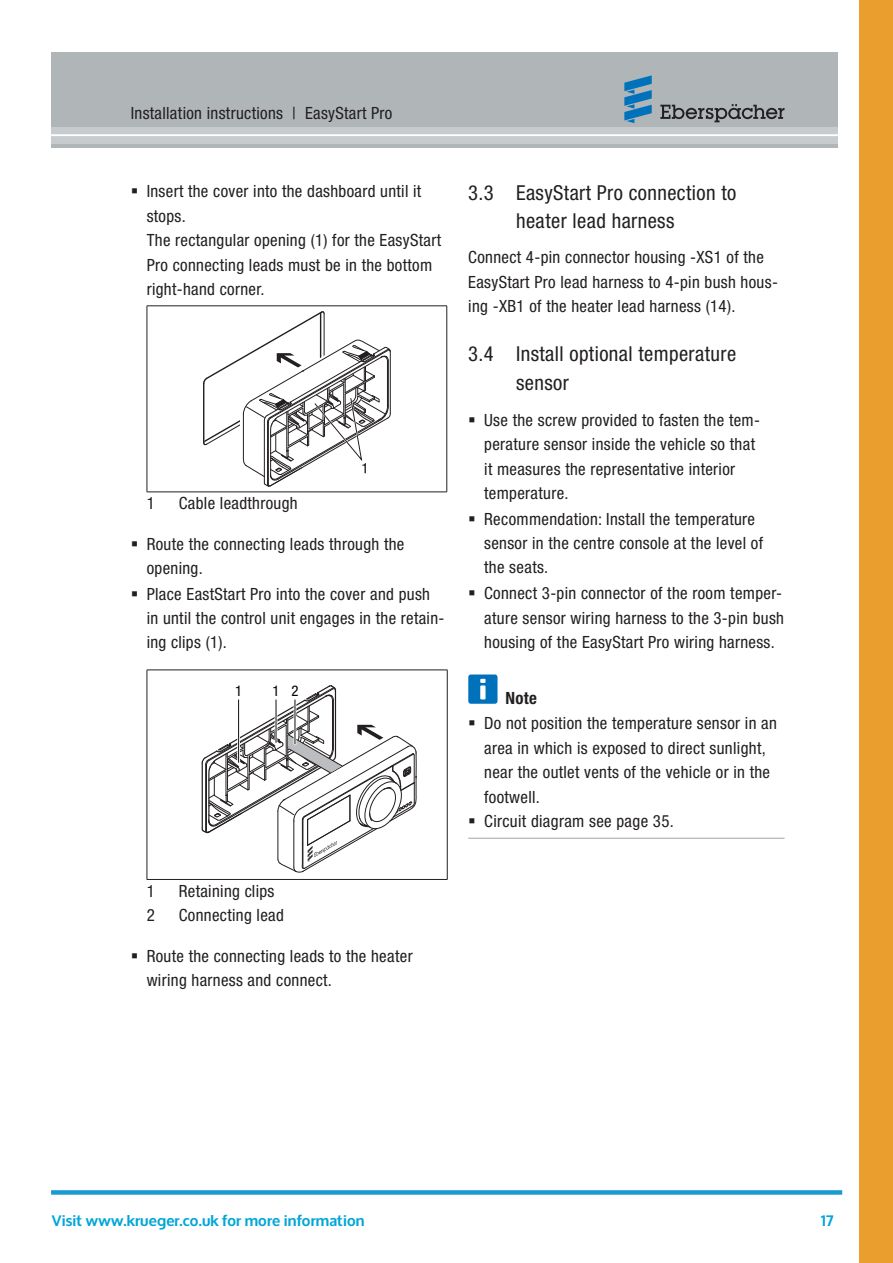
<style>
.page{position:relative;width:893px;height:1263px;background:#fff}
.page>*{position:absolute;margin:0;border:0;box-sizing:border-box;transform-origin:0 0}
.t1{font:condensed 20.7px/28.2px "Helvetica Neue LTW1 G";letter-spacing:.02em;color:#231f20}
.t2{font:condensed 16.8px/24.3px "Helvetica Neue LTW1 G";letter-spacing:.02em;color:#231f20}
.t3{font:700 condensed 16.8px "Helvetica Neue LTW1 G";color:#231f20}
.t4{font:700 15px "Oxygen";letter-spacing:.01em;color:#00a6d7}
.t5{font:condensed 14.7px "Helvetica Neue";color:#000002}
</style>
<div class="page">
<div style="left:859px;top:0;width:34px;height:1263px;background:#ea9e2d"></div>
<div style="left:51px;top:1190px;width:791px;height:5px;background:#199ad1"></div>
<hr style="left:147px;top:306px;width:300px;height:1px;background:#231f20">
<hr style="left:147px;top:306px;width:1px;height:186px;background:#231f20">
<hr style="left:446px;top:306px;width:1px;height:186px;background:#231f20">
<hr style="left:147px;top:492px;width:300px;height:1px;background:#231f20">
<svg style="left:203px;top:311px;width:188px;height:176px"></svg>
<hr style="left:147px;top:670px;width:300px;height:1px;background:#231f20">
<hr style="left:147px;top:670px;width:1px;height:209px;background:#231f20">
<hr style="left:447px;top:670px;width:1px;height:209px;background:#231f20">
<hr style="left:147px;top:879px;width:300px;height:1px;background:#231f20">
<svg style="left:201px;top:685px;width:216px;height:188px"></svg>
<hr style="left:237px;top:700px;width:3px;height:62px;background:#fff">
<hr style="left:238px;top:700px;width:1px;height:62px;background:#0d1111">
<hr style="left:275px;top:700px;width:2px;height:42px;background:#fff">
<hr style="left:276px;top:700px;width:1px;height:42px;background:#0d1111">
<hr style="left:294px;top:700px;width:2px;height:44px;background:#fff">
<hr style="left:295px;top:700px;width:1px;height:44px;background:#0d1111">
<hr style="left:468px;top:837px;width:316px;height:2px;background:#bcbdc0">
<div style="left:468px;top:674px;width:29px;height:30px;background:#0072bc;border-radius:3px"></div>
<svg style="left:480px;top:679px;width:5px;height:20px"></svg>
<div style="left:51px;top:53px;width:787px;height:95px;background:#b0b6b8"></div>
<div style="left:51px;top:127px;width:787px;height:16px;background:#c7cbcd"></div>
<hr style="left:51px;top:134px;width:787px;height:2px;background:#fff">
<svg style="left:660px;top:104px;width:124px;height:18px"></svg>
<svg style="left:624px;top:75px;width:28px;height:48px"></svg>
<p class="t2" style="left:131px;top:101px;width:263px">Installation instructions | EasyStart Pro</p>
<p class="t2" style="left:147px;top:179px;width:296px">Insert the cover into the dashboard until it stops.<br>The rectangular opening (1) for the EasyStart<br>Pro connecting leads must be in the bottom right-hand corner.</p>
<p class="t2" style="left:147px;top:491px;width:10px">1</p>
<p class="t2" style="left:179px;top:491px;width:120px">Cable leadthrough</p>
<p class="t2" style="left:147px;top:531px;width:299px;line-height:24.8px">Route the connecting leads through the opening.<br>Place EastStart Pro into the cover and push in until the control unit engages in the retain&shy;ing clips (1).</p>
<p class="t5" style="left:235px;top:683px;width:9px">1</p>
<p class="t5" style="left:272px;top:683px;width:28px">1 2</p>
<p class="t2" style="left:147px;top:879px;width:10px">1</p>
<p class="t2" style="left:179px;top:879px;width:97px">Retaining clips</p>
<p class="t2" style="left:147px;top:903px;width:10px">2</p>
<p class="t2" style="left:179px;top:903px;width:107px">Connecting lead</p>
<p class="t2" style="left:147px;top:943px;width:267px">Route the connecting leads to the heater wiring harness and connect.</p>
<p class="t1" style="left:516px;top:179px;width:222px;text-indent:-48px">3.3 EasyStart Pro connection to heater lead harness</p>
<p class="t2" style="left:468px;top:245px;width:311px">Connect 4-pin connector housing -XS1 of the<br>EasyStart Pro lead harness to 4-pin bush hous&shy;ing -XB1 of the heater lead harness (14).</p>
<p class="t1" style="left:516px;top:340px;width:222px;text-indent:-48px">3.4 Install optional temperature sensor</p>
<p class="t2" style="left:484px;top:408px;width:301px">Use the screw provided to fasten the tem&shy;perature sensor inside the vehicle so that<br>it measures the representative interior temperature.<br>Recommendation: Install the temperature sensor in the centre console at the level of the seats.<br>Connect 3-pin connector of the room temper&shy;ature sensor wiring harness to the 3-pin bush housing of the EasyStart Pro wiring harness.</p>
<p class="t3" style="left:505px;top:688px;width:33px">Note</p>
<p class="t2" style="left:484px;top:711px;width:294px">Do not position the temperature sensor in an area in which is exposed to direct sunlight, near the outlet vents of the vehicle or in the footwell.<br>Circuit diagram see page 35.</p>
<p class="t4" style="left:52px;top:1211px;width:314px">Visit www.krueger.co.uk for more information</p>
<p class="t4" style="left:821px;top:1211px;width:14px">17</p>
</div>
